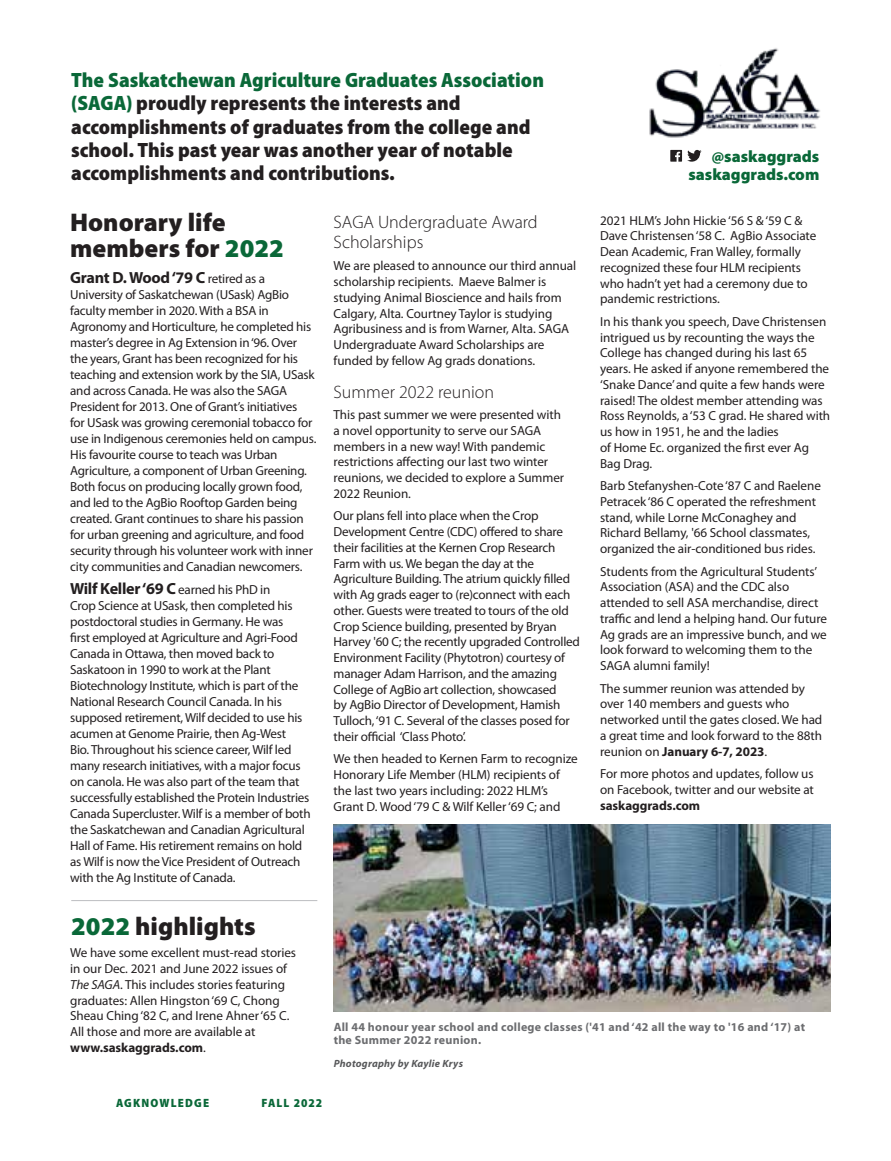
<style>
.page{position:relative;width:891px;height:1161px;background:#fff}
.page>*{position:absolute;margin:0;border:0;box-sizing:border-box;transform-origin:0 0}
.t1{font:900 25.65px/25.5px "Myriad Pro";color:#231f20}
.t2{font:900 semi-condensed 20.7px/23.4px "Myriad Pro";color:#231f20}
.t3{font:300 18px/19.5px "Myriad Pro";color:#231f20}
.t4{font:900 16.5px/18px "Myriad Pro";color:#0a6838;text-align:right}
.t5{font:700 16.2px "Myriad Pro";letter-spacing:-.015em;color:#231f20}
.t6{font:13.2px/15.8px "Myriad Pro";letter-spacing:-.015em;color:#231f20}
.t7{font:700 13.2px "Myriad Pro";letter-spacing:-.005em;color:#231f20}
.t8{font:700 12px/13.5px "Myriad Pro";letter-spacing:.02em;color:#6c6d70}
.t9{font:900 semi-condensed 12px "Myriad Pro";letter-spacing:.1em;color:#0a6838}
.t10{font:900 semi-condensed 12px "Myriad Pro";letter-spacing:.08em;color:#0a6838}
.t11{font:italic 700 10.5px "Myriad Pro";letter-spacing:.02em;color:#57585a}
.s1{color:#0a6838}
.s2{font-weight:400;font-size:13.2px}
.s3{font-weight:700}
.s4{font-style:italic}
</style>
<div class="page">
<svg style="left:670px;top:150px;width:32px;height:12px"></svg>
<img style="left:649px;top:48px;width:171px;height:90px">
<hr style="left:71px;top:900px;width:246px;height:1px;background:#bcbdc0">
<img style="left:334px;top:824px;width:497px;height:188px">
<p class="t2" style="left:71px;top:68px;width:474px"><span class="s1">The Saskatchewan Agriculture Graduates Association (SAGA)</span> proudly represents the interests and accomplishments of graduates from the college and school. This past year was another year of notable accomplishments and contributions.</p>
<h1 class="t1" style="left:70px;top:210px;width:215px">Honorary life members for <span class="s1">2022</span></h1>
<h3 class="t3" style="left:334px;top:213px;width:206px">SAGA Undergraduate Award<br>Scholarships</h3>
<p class="t6" style="left:334px;top:258px;width:244px">We are pleased to announce our third annual scholarship recipients. Maeve Balmer is studying Animal Bioscience and hails from Calgary, Alta. Courtney Taylor is studying Agribusiness and is from Warner, Alta. SAGA Undergraduate Award Scholarships are funded by fellow Ag grads donations.</p>
<h3 class="t3" style="left:334px;top:382px;width:162px">Summer 2022 reunion</h3>
<p class="t6" style="left:334px;top:407px;width:232px">This past summer we were presented with a novel opportunity to serve our SAGA members in a new way! With pandemic restrictions affecting our last two winter reunions, we decided to explore a Summer 2022 Reunion.</p>
<p class="t6" style="left:334px;top:508px;width:248px">Our plans fell into place when the Crop Development Centre (CDC) offered to share their facilities at the Kernen Crop Research Farm with us. We began the day at the Agriculture Building. The atrium quickly filled with Ag grads eager to (re)connect with each other. Guests were treated to tours of the old Crop Science building, presented by Bryan Harvey '60 C; the recently upgraded Controlled Environment Facility (Phytotron) courtesy of manager Adam Harrison, and the amazing College of AgBio art collection, showcased<br>by AgBio Director of Development, Hamish Tulloch, ‘91 C. Several of the classes posed for their official ‘Class Photo’.</p>
<p class="t6" style="left:334px;top:751px;width:246px">We then headed to Kernen Farm to recognize Honorary Life Member (HLM) recipients of the last two years including: 2022 HLM’s Grant D. Wood ‘79 C &amp; Wilf Keller ‘69 C; and</p>
<p class="t5" style="left:70px;top:269px;width:196px">Grant D. Wood ‘79 C <span class="s2">retired as a</span></p>
<p class="t6" style="left:70px;top:287px;width:248px">University of Saskatchewan (USask) AgBio faculty member in 2020. With a BSA in Agronomy and Horticulture, he completed his master’s degree in Ag Extension in ‘96. Over the years, Grant has been recognized for his teaching and extension work by the SIA, USask and across Canada. He was also the SAGA President for 2013. One of Grant’s initiatives<br>for USask was growing ceremonial tobacco for use in Indigenous ceremonies held on campus.<br>His favourite course to teach was Urban Agriculture, a component of Urban Greening.<br>Both focus on producing locally grown food, and led to the AgBio Rooftop Garden being created. Grant continues to share his passion for urban greening and agriculture, and food security through his volunteer work with inner city communities and Canadian newcomers.</p>
<p class="t5" style="left:70px;top:580px;width:202px">Wilf Keller ‘69 C <span class="s2">earned his PhD in</span></p>
<p class="t6" style="left:70px;top:598px;width:242px">Crop Science at USask, then completed his postdoctoral studies in Germany. He was<br>first employed at Agriculture and Agri-Food Canada in Ottawa, then moved back to Saskatoon in 1990 to work at the Plant Biotechnology Institute, which is part of the National Research Council Canada. In his supposed retirement, Wilf decided to use his acumen at Genome Prairie, then Ag-West<br>Bio. Throughout his science career, Wilf led many research initiatives, with a major focus on canola. He was also part of the team that successfully established the Protein Industries Canada Supercluster. Wilf is a member of both the Saskatchewan and Canadian Agricultural Hall of Fame. His retirement remains on hold as Wilf is now the Vice President of Outreach with the Ag Institute of Canada.</p>
<h1 class="t1" style="left:71px;top:914px;width:186px"><span class="s1">2022</span> highlights</h1>
<p class="t4" style="left:689px;top:147px;width:132px">@saskaggrads saskaggrads.com</p>
<p class="t6" style="left:600px;top:213px;width:218px">2021 HLM’s John Hickie ‘56 S &amp; ‘59 C &amp; Dave Christensen ‘58 C. AgBio Associate Dean Academic, Fran Walley, formally recognized these four HLM recipients who hadn’t yet had a ceremony due to pandemic restrictions.</p>
<p class="t6" style="left:600px;top:314px;width:232px">In his thank you speech, Dave Christensen intrigued us by recounting the ways the College has changed during his last 65 years. He asked if anyone remembered the ‘Snake Dance’ and quite a few hands were raised! The oldest member attending was Ross Reynolds, a ‘53 C grad. He shared with us how in 1951, he and the ladies<br>of Home Ec. organized the first ever Ag Bag Drag.</p>
<p class="t6" style="left:600px;top:478px;width:222px">Barb Stefanyshen-Cote ‘87 C and Raelene Petracek ‘86 C operated the refreshment stand, while Lorne McConaghey and Richard Bellamy, '66 School classmates, organized the air-conditioned bus rides.</p>
<p class="t6" style="left:600px;top:564px;width:228px">Students from the Agricultural Students’ Association (ASA) and the CDC also attended to sell ASA merchandise, direct traffic and lend a helping hand. Our future Ag grads are an impressive bunch, and we look forward to welcoming them to the SAGA alumni family!</p>
<p class="t6" style="left:600px;top:681px;width:224px">The summer reunion was attended by over 140 members and guests who networked until the gates closed. We had a great time and look forward to the 88th reunion on <span class="s3">January 6-7, 2023</span>.</p>
<p class="t6" style="left:600px;top:766px;width:215px">For more photos and updates, follow us on Facebook, twitter and our website at</p>
<p class="t7" style="left:600px;top:798px;width:102px">saskaggrads.com</p>
<p class="t6" style="left:70px;top:945px;width:227px">We have some excellent must-read stories in our Dec. 2021 and June 2022 issues of <span class="s4">The SAGA</span>. This includes stories featuring graduates: Allen Hingston ‘69 C, Chong Sheau Ching ‘82 C, and Irene Ahner ‘65 C.<br>All those and more are available at <span class="s3">www.saskaggrads.com</span>.</p>
<p class="t9" style="left:116px;top:1096px;width:95px">AGKNOWLEDGE</p>
<p class="t10" style="left:261px;top:1096px;width:62px">FALL 2022</p>
<p class="t8" style="left:334px;top:1020px;width:473px">All 44 honour year school and college classes ('41 and ‘42 all the way to '16 and ‘17) at the Summer 2022 reunion.</p>
<p class="t11" style="left:334px;top:1057px;width:131px">Photography by Kaylie Krys</p>
</div>
